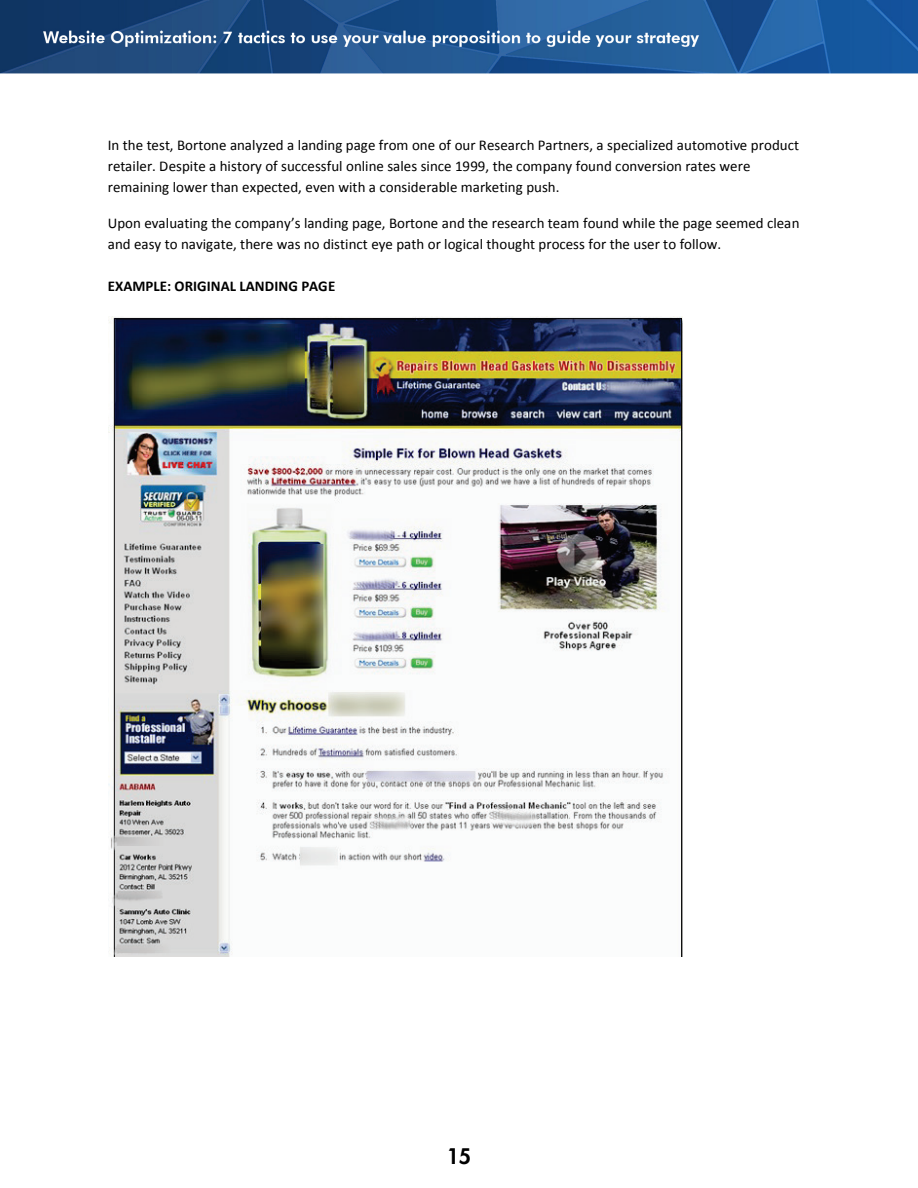
<style>
.page{position:relative;width:918px;height:1188px;background:#fff}
.page>*{position:absolute;margin:0;border:0;box-sizing:border-box;transform-origin:0 0}
.t1{font:800 21px "Futura";color:#000}
.t2{font:15px/21.1px "Calibri";letter-spacing:.005em;color:#000}
.t3{font:700 15px "Calibri";color:#000}
</style>
<div class="page">
<img style="left:0;top:0;width:918px;height:957px">
<img style="left:108px;top:316px;width:574px;height:641px">
<p class="t2" style="left:108px;top:134px;width:693px">In the test, Bortone analyzed a landing page from one of our Research Partners, a specialized automotive product retailer. Despite a history of successful online sales since 1999, the company found conversion rates were remaining lower than expected, even with a considerable marketing push.</p>
<p class="t2" style="left:108px;top:212px;width:693px">Upon evaluating the company’s landing page, Bortone and the research team found while the page seemed clean and easy to navigate, there was no distinct eye path or logical thought process for the user to follow.</p>
<p class="t3" style="left:108px;top:276px;width:229px">EXAMPLE: ORIGINAL LANDING PAGE</p>
<h1 class="t1" style="left:447px;top:1142px;width:26px">15</h1>
</div>
